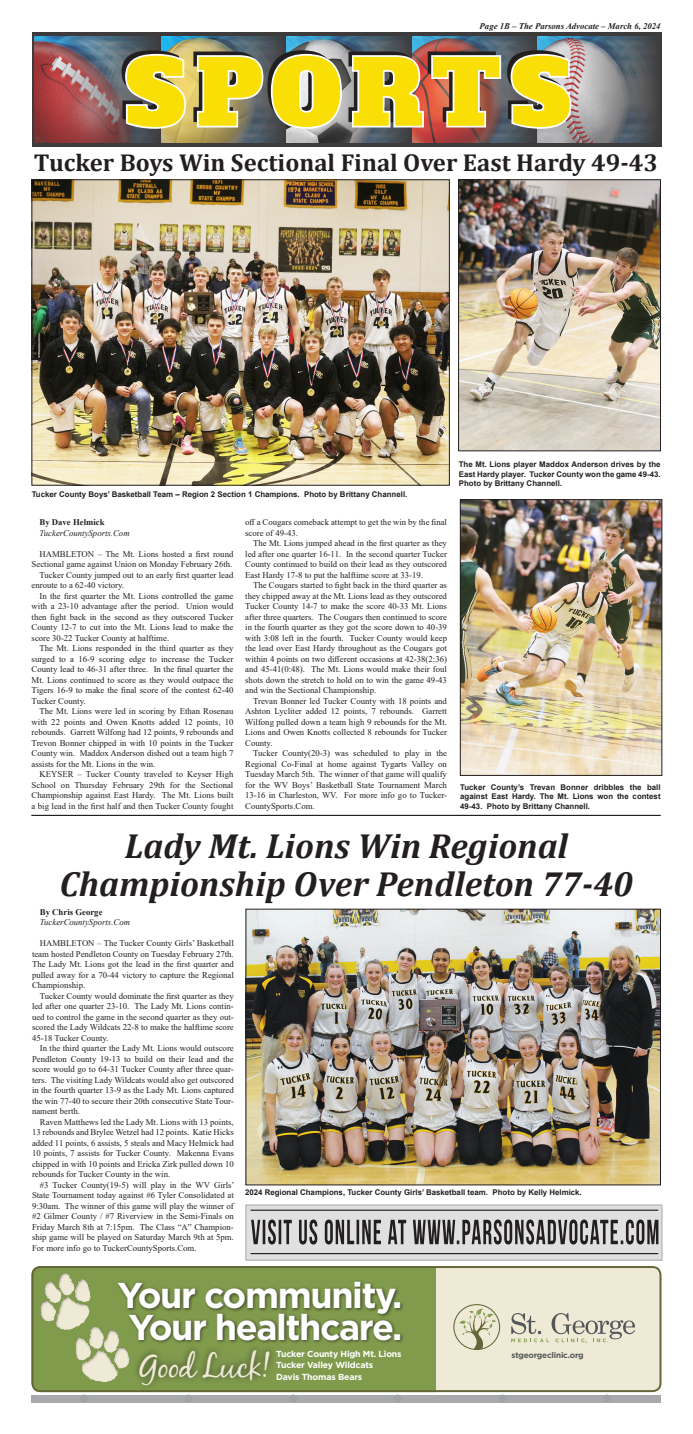
<style>
.page{position:relative;width:693px;height:1434px;background:#fff}
.page>*{position:absolute;margin:0;border:0;box-sizing:border-box;transform-origin:0 0}
.t1{font:700 35.88px/31.2px "Gotham";letter-spacing:-.04em;color:#fff;text-align:center}
.Parsons_Header{font:italic 700 35px/38.5px "Cambria";color:#231f20;text-align:center}
.t2{font:32.81px "Black Jack";letter-spacing:-.02em;color:#efead6}
.Parsons_Header-2{font:700 24.5px "Cambria";color:#231f20}
.Parsons_Body{font:8.75px/10.5px "Times New Roman";color:#231f20;text-align:justify}
.t3{font:700 8.75px "Gotham";letter-spacing:-.02em;color:#fff}
.Parsons_Body-2{font:italic 8.75px "Times New Roman";color:#231f20}
.t4{font:italic 700 8.75px "Times New Roman";color:#231f20}
.Parsons_Body-3{font:700 8.75px "Times New Roman";color:#231f20}
.t5{font:700 8.14px "Gotham";letter-spacing:-.02em;color:#54575a}
.Cutlines{font:700 7.88px/9.5px "Arial";color:#231f20;text-align:justify}
</style>
<div class="page">
<svg style="left:246px;top:1204px;width:416px;height:56px;background:#b4b3b3"></svg>
<hr style="left:251px;top:1209px;width:407px;height:1px;background:#231f20">
<hr style="left:251px;top:1252px;width:407px;height:2px;background:#231f20">
<svg style="left:32px;top:32px;width:629px;height:115px;background:#434246"></svg>
<img style="left:35px;top:37px;width:625px;height:105px">
<svg style="left:122px;top:50px;width:450px;height:80px;background:#c7b23f"></svg>
<div style="left:32px;top:1266px;width:629px;height:124px;background:#efead6;border-radius:8px"></div>
<div style="left:31px;top:1265px;width:405px;height:126px;background:#809b4c"></div>
<div style="left:31px;top:1265px;width:630px;height:126px;border:2px solid #636638;border-radius:8px"></div>
<div style="left:116px;top:1279px;width:289px;height:65px;background:#231f20;opacity:.75"></div>
<svg style="left:453px;top:1304px;width:47px;height:45px"></svg>
<svg style="left:511px;top:1313px;width:124px;height:29px"></svg>
<svg style="left:31px;top:1265px;width:106px;height:123px"></svg>
<div style="left:132px;top:1342px;width:145px;height:49px;background:#231f20;opacity:.75"></div>
<div style="left:32px;top:1394px;width:630px;height:8px;background:#a8a9ad"></div>
<div style="left:80px;top:1394px;width:8px;height:8px;background:#9fa3a5;border-radius:50%"></div>
<div style="left:185px;top:1394px;width:8px;height:8px;background:#9fa3a5;border-radius:50%"></div>
<div style="left:289px;top:1394px;width:8px;height:8px;background:#9fa3a5;border-radius:50%"></div>
<div style="left:394px;top:1394px;width:8px;height:8px;background:#9fa3a5;border-radius:50%"></div>
<div style="left:498px;top:1394px;width:8px;height:8px;background:#9fa3a5;border-radius:50%"></div>
<div style="left:603px;top:1394px;width:8px;height:8px;background:#9fa3a5;border-radius:50%"></div>
<img style="left:34px;top:182px;width:413px;height:301px">
<div style="left:32px;top:180px;width:417px;height:305px;border:1px solid #231f20"></div>
<img style="left:460px;top:182px;width:199px;height:267px">
<div style="left:458px;top:180px;width:203px;height:271px;border:1px solid #231f20"></div>
<img style="left:462px;top:501px;width:198px;height:272px">
<div style="left:460px;top:499px;width:202px;height:276px;border:1px solid #231f20"></div>
<img style="left:248px;top:911px;width:411px;height:271px">
<div style="left:246px;top:909px;width:415px;height:275px;border:1px solid #231f20"></div>
<hr style="left:32px;top:815px;width:629px;height:1px;background:#231f20">
<p class="t4" style="left:480px;top:20px;width:182px">Page 1B – The Parsons Advocate – March 6, 2024</p>
<p class="Parsons_Header-2" style="left:34px;top:145px;width:626px">Tucker Boys Win Sectional Final Over East Hardy 49-43</p>
<p class="Cutlines" style="left:32px;top:490px;width:377px">Tucker County Boys’ Basketball Team – Region 2 Section 1 Champions. Photo by Brittany Channell.</p>
<p class="Parsons_Body-3" style="left:40px;top:516px;width:67px">By Dave Helmick</p>
<p class="Parsons_Body-2" style="left:40px;top:526px;width:92px">TuckerCountySports.Com</p>
<p class="Parsons_Body" style="left:32px;top:548px;width:203px;text-align:right">HAMBLETON – The Mt. Lions hosted a first round<br>Sectional game against Union on Monday February 26th.</p>
<p class="Parsons_Body" style="left:32px;top:569px;width:203px;text-indent:8px">Tucker County jumped out to an early first quarter lead enroute to a 62-40 victory.</p>
<p class="Parsons_Body" style="left:32px;top:590px;width:203px;text-indent:8px">In the first quarter the Mt. Lions controlled the game with a 23-10 advantage after the period. Union would then fight back in the second as they outscored Tucker County 12-7 to cut into the Mt. Lions lead to make the score 30-22 Tucker County at halftime.</p>
<p class="Parsons_Body" style="left:32px;top:642px;width:203px;text-indent:8px">The Mt. Lions responded in the third quarter as they surged to a 16-9 scoring edge to increase the Tucker County lead to 46-31 after three. In the final quarter the Mt. Lions continued to score as they would outpace the Tigers 16-9 to make the final score of the contest 62-40<br>Tucker County.</p>
<p class="Parsons_Body" style="left:32px;top:705px;width:203px;text-indent:8px">The Mt. Lions were led in scoring by Ethan Rosenau with 22 points and Owen Knotts added 12 points, 10 rebounds. Garrett Wilfong had 12 points, 9 rebounds and Trevon Bonner chipped in with 10 points in the Tucker County win. Maddox Anderson dished out a team high 7 assists for the Mt. Lions in the win.</p>
<p class="Parsons_Body" style="left:32px;top:768px;width:203px;text-indent:8px">KEYSER – Tucker County traveled to Keyser High School on Thursday February 29th for the Sectional Championship against East Hardy. The Mt. Lions built a big lead in the first half and then Tucker County fought</p>
<p class="Parsons_Body" style="left:245px;top:516px;width:203px">off a Cougars comeback attempt to get the win by the final score of 49-43.</p>
<p class="Parsons_Body" style="left:245px;top:537px;width:203px;text-indent:8px">The Mt. Lions jumped ahead in the first quarter as they led after one quarter 16-11. In the second quarter Tucker County continued to build on their lead as they outscored East Hardy 17-8 to put the halftime score at 33-19.</p>
<p class="Parsons_Body" style="left:245px;top:579px;width:203px;text-indent:8px">The Cougars started to fight back in the third quarter as they chipped away at the Mt. Lions lead as they outscored Tucker County 14-7 to make the score 40-33 Mt. Lions after three quarters. The Cougars then continued to score in the fourth quarter as they got the score down to 40-39 with 3:08 left in the fourth. Tucker County would keep the lead over East Hardy throughout as the Cougars got within 4 points on two different occasions at 42-38(2:36) and 45-41(0:48). The Mt. Lions would make their foul shots down the stretch to hold on to win the game 49-43 and win the Sectional Championship.</p>
<p class="Parsons_Body" style="left:245px;top:695px;width:203px;text-indent:8px">Trevan Bonner led Tucker County with 18 points and Ashton Lycliter added 12 points, 7 rebounds. Garrett Wilfong pulled down a team high 9 rebounds for the Mt.<br>Lions and Owen Knotts collected 8 rebounds for Tucker County.</p>
<p class="Parsons_Body" style="left:245px;top:747px;width:203px;text-indent:8px">Tucker County(20-3) was scheduled to play in the Regional Co-Final at home against Tygarts Valley on Tuesday March 5th. The winner of that game will qualify for the WV Boys’ Basketball State Tournament March 13-16 in Charleston, WV. For more info go to Tucker-CountySports.Com.</p>
<p class="Cutlines" style="left:459px;top:460px;width:203px">The Mt. Lions player Maddox Anderson drives by the East Hardy player. Tucker County won the game 49-43.<br>Photo by Brittany Channell.</p>
<p class="Cutlines" style="left:460px;top:782px;width:202px">Tucker County’s Trevan Bonner dribbles the ball against East Hardy. The Mt. Lions won the contest 49-43. Photo by Brittany Channell.</p>
<p class="Parsons_Header" style="left:60px;top:825px;width:575px">Lady Mt. Lions Win Regional<br>Championship Over Pendleton 77-40</p>
<p class="Parsons_Body-3" style="left:40px;top:905px;width:64px">By Chris George</p>
<p class="Parsons_Body-2" style="left:40px;top:916px;width:92px">TuckerCountySports.Com</p>
<p class="Parsons_Body" style="left:32px;top:937px;width:203px;text-indent:8px">HAMBLETON – The Tucker County Girls’ Basketball team hosted Pendleton County on Tuesday February 27th.<br>The Lady Mt. Lions got the lead in the first quarter and pulled away for a 70-44 victory to capture the Regional Championship.</p>
<p class="Parsons_Body" style="left:32px;top:990px;width:203px;text-indent:8px">Tucker County would dominate the first quarter as they led after one quarter 23-10. The Lady Mt. Lions contin&shy;ued to control the game in the second quarter as they out&shy;scored the Lady Wildcats 22-8 to make the halftime score 45-18 Tucker County.</p>
<p class="Parsons_Body" style="left:32px;top:1042px;width:203px;text-indent:8px">In the third quarter the Lady Mt. Lions would outscore Pendleton County 19-13 to build on their lead and the score would go to 64-31 Tucker County after three quar&shy;ters. The visiting Lady Wildcats would also get outscored in the fourth quarter 13-9 as the Lady Mt. Lions captured the win 77-40 to secure their 20th consecutive State Tour&shy;nament berth.</p>
<p class="Parsons_Body" style="left:32px;top:1116px;width:203px;text-indent:8px">Raven Matthews led the Lady Mt. Lions with 13 points, 13 rebounds and Brylee Wetzel had 12 points. Katie Hicks added 11 points, 6 assists, 5 steals and Macy Helmick had 10 points, 7 assists for Tucker County. Makenna Evans chipped in with 10 points and Ericka Zirk pulled down 10 rebounds for Tucker County in the win.</p>
<p class="Parsons_Body" style="left:32px;top:1179px;width:204px;text-indent:8px">#3 Tucker County(19-5) will play in the WV Girls’ State Tournament today against #6 Tyler Consolidated at 9:30am. The winner of this game will play the winner of #2 Gilmer County / #7 Riverview in the Semi-Finals on Friday March 8th at 7:15pm. The Class “A” Champion&shy;ship game will be played on Saturday March 9th at 5pm.<br>For more info go to TuckerCountySports.Com.</p>
<p class="t1" style="left:118px;top:1279px;width:286px">Your community.<br>Your healthcare.</p>
<p class="t3" style="left:276px;top:1347px;width:127px">Tucker County High Mt. Lions</p>
<p class="t5" style="left:512px;top:1349px;width:74px">stgeorgeclinic.org</p>
<p class="t3" style="left:276px;top:1359px;width:99px">Tucker Valley Wildcats</p>
<p class="Cutlines" style="left:245px;top:1187px;width:338px">2024 Regional Champions, Tucker County Girls’ Basketball team. Photo by Kelly Helmick.</p>
<p class="t2" style="left:140px;top:1345px;width:132px">Good Luck!</p>
<p class="t3" style="left:276px;top:1370px;width:88px">Davis Thomas Bears</p>
</div>
